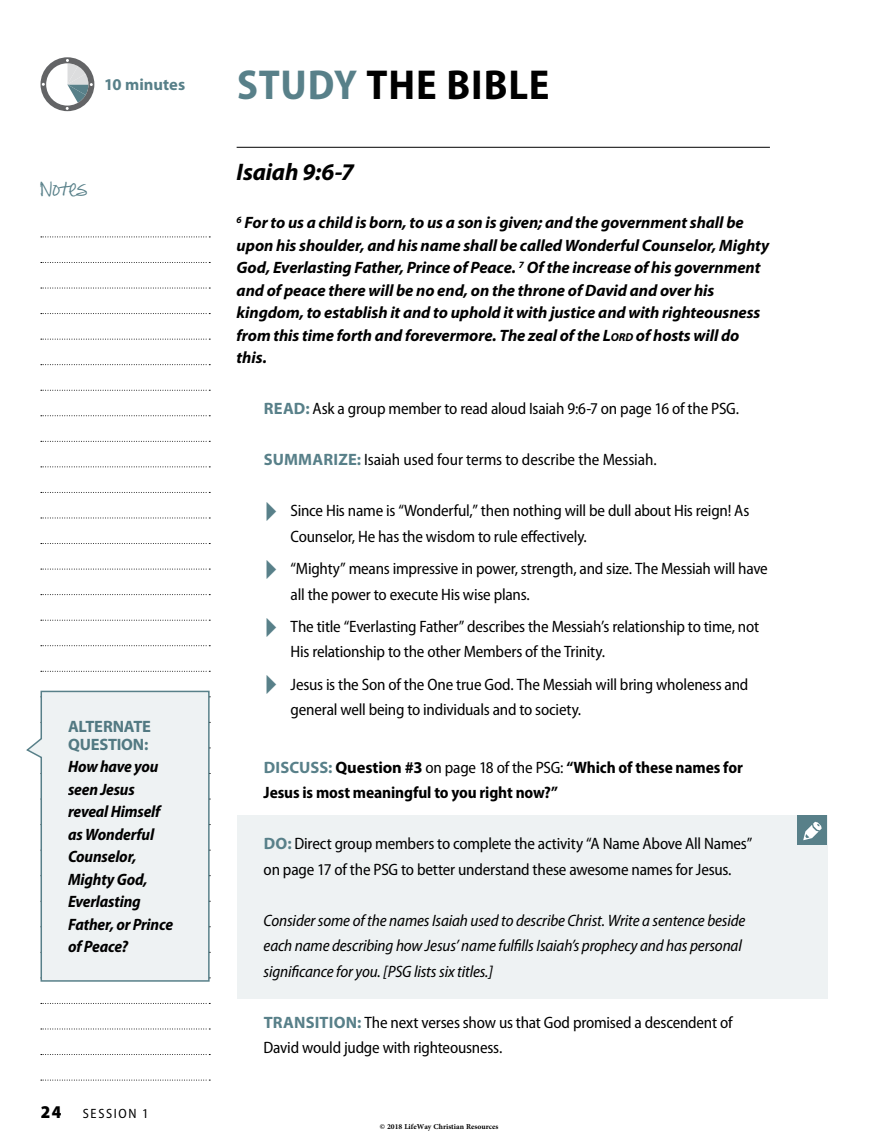
<style>
.page{position:relative;width:878px;height:1148px;background:#fff}
.page>*{position:absolute;margin:0;border:0;box-sizing:border-box;transform-origin:0 0}
.t1{font:700 semi-condensed 42px "Myriad Pro";letter-spacing:.02em;color:#000}
.t2{font:italic 700 24px "Myriad Pro";letter-spacing:-.01em;color:#000}
.t3{font:900 semi-condensed 18px "Myriad Pro";color:#000}
.t4{font:semi-condensed 16.5px/25.5px "Myriad Pro";letter-spacing:-.015em;color:#000}
.t5{font:italic 700 16.5px/22.5px "Myriad Pro";letter-spacing:-.005em;color:#000}
.t6{font:italic semi-condensed 16.5px/25.5px "Myriad Pro";letter-spacing:-.01em;color:#000}
.t7{font:italic 700 semi-condensed 16.5px/22.5px "Myriad Pro";letter-spacing:-.01em;color:#000}
.t8{font:700 semi-condensed 16.5px/25.5px "Myriad Pro";letter-spacing:-.01em;color:#000}
.t9{font:700 16.5px/18px "Myriad Pro";letter-spacing:-.015em;color:#588089}
.t10{font:15px "Pea Alesa";letter-spacing:-.03em;color:#588089}
.t11{font:semi-condensed 13.5px "Myriad Pro";letter-spacing:.13em;color:#000}
.t12{font:700 10.5px "Adobe Arabic";color:#000}
.s1{color:#588089}
.s2{font-size:11.55px}
.s3{font-weight:700;font-stretch:normal;color:#588089}
.s4{font-stretch:normal;color:#588089}
.s5{font-stretch:normal}
.s6{font-weight:400}
</style>
<div class="page">
<svg style="left:41px;top:236px;width:169px;height:1px"></svg>
<svg style="left:41px;top:262px;width:169px;height:1px"></svg>
<svg style="left:41px;top:288px;width:169px;height:1px"></svg>
<svg style="left:41px;top:313px;width:169px;height:1px"></svg>
<svg style="left:41px;top:339px;width:169px;height:1px"></svg>
<svg style="left:41px;top:364px;width:169px;height:1px"></svg>
<svg style="left:41px;top:390px;width:169px;height:1px"></svg>
<svg style="left:41px;top:415px;width:169px;height:1px"></svg>
<svg style="left:41px;top:441px;width:169px;height:1px"></svg>
<svg style="left:41px;top:466px;width:169px;height:1px"></svg>
<svg style="left:41px;top:492px;width:169px;height:1px"></svg>
<svg style="left:41px;top:517px;width:169px;height:1px"></svg>
<svg style="left:41px;top:543px;width:169px;height:1px"></svg>
<svg style="left:41px;top:568px;width:169px;height:1px"></svg>
<svg style="left:41px;top:594px;width:169px;height:1px"></svg>
<svg style="left:41px;top:620px;width:169px;height:1px"></svg>
<svg style="left:41px;top:645px;width:169px;height:1px"></svg>
<svg style="left:41px;top:671px;width:169px;height:1px"></svg>
<svg style="left:41px;top:1003px;width:169px;height:1px"></svg>
<svg style="left:41px;top:1028px;width:169px;height:1px"></svg>
<svg style="left:41px;top:1054px;width:169px;height:1px"></svg>
<svg style="left:41px;top:1079px;width:169px;height:1px"></svg>
<div style="left:237px;top:815px;width:590px;height:184px;background:#eef2f3"></div>
<div style="left:796px;top:815px;width:30px;height:30px;background:#588089"></div>
<svg style="left:803px;top:821px;width:18px;height:19px"></svg>
<svg style="left:26px;top:690px;width:184px;height:292px;background:#ebf0f1"></svg>
<hr style="left:237px;top:147px;width:532px;height:1px;background:#000">
<svg style="left:40px;top:57px;width:54px;height:54px"></svg>
<p class="t9" style="left:104px;top:76px;width:83px">10 minutes</p>
<p class="t10" style="left:40px;top:187px;width:48px">Notes</p>
<p class="t9" style="left:68px;top:717px;width:84px">ALTERNATE<br>QUESTION:</p>
<p class="t7" style="left:68px;top:755px;width:107px">How have you seen Jesus reveal Himself as Wonderful<br>Counselor,<br>Mighty God,<br>Everlasting<br>Father, or Prince of Peace?</p>
<p class="t3" style="left:40px;top:1102px;width:22px">24</p>
<p class="t11" style="left:83px;top:1106px;width:67px">Sess ion 1</p>
<h1 class="t1" style="left:237px;top:61px;width:314px"><span class="s1">STUDY</span> THE BIBLE</h1>
<h2 class="t2" style="left:237px;top:159px;width:119px">Isaiah 9:6-7</h2>
<p class="t5" style="left:236px;top:211px;width:534px"><sup>6</sup> For to us a child is born, to us a son is given; and the government shall be upon his shoulder, and his name shall be called Wonderful Counselor, Mighty God, Everlasting Father, Prince of Peace. <sup>7</sup> Of the increase of his government and of peace there will be no end, on the throne of David and over his kingdom, to establish it and to uphold it with justice and with righteousness from this time forth and forevermore. The zeal of the L<span class="s2">ord</span> of hosts will do this.</p>
<p class="t4" style="left:264px;top:396px;width:477px"><span class="s3">READ:</span> Ask a group member to read aloud Isaiah 9:6-7 on page 16 of the PSG.</p>
<p class="t4" style="left:264px;top:447px;width:394px"><span class="s3">SUMMARIZE:</span> Isaiah used four terms to describe the Messiah.</p>
<p class="t4" style="left:291px;top:498px;width:460px">Since His name is “Wonderful,” then nothing will be dull about His reign! As<br>Counselor, He has the wisdom to rule effectively.</p>
<p class="t4" style="left:291px;top:556px;width:478px">“Mighty” means impressive in power, strength, and size. The Messiah will have all the power to execute His wise plans.</p>
<p class="t4" style="left:291px;top:614px;width:470px">The title “Everlasting Father” describes the Messiah’s relationship to time, not<br>His relationship to the other Members of the Trinity.</p>
<p class="t4" style="left:291px;top:671px;width:459px">Jesus is the Son of the One true God. The Messiah will bring wholeness and general well being to individuals and to society.</p>
<p class="t8" style="left:263px;top:754px;width:481px"><span class="s4">DISCUSS:</span> <span class="s5">Question #3</span> <span class="s6">on page 18 of the PSG:</span> “Which of these names for<br>Jesus is most meaningful to you right now?”</p>
<p class="t4" style="left:263px;top:831px;width:490px"><span class="s3">DO:</span> Direct group members to complete the activity “A Name Above All Names” on page 17 of the PSG to better understand these awesome names for Jesus.</p>
<p class="t6" style="left:263px;top:908px;width:483px">Consider some of the names Isaiah used to describe Christ. Write a sentence beside each name describing how Jesus’ name fulfills Isaiah’s prophecy and has personal significance for you. [PSG lists six titles.]</p>
<p class="t4" style="left:263px;top:1010px;width:470px"><span class="s3">TRANSITION:</span> The next verses show us that God promised a descendent of<br>David would judge with righteousness.</p>
<p class="t12" style="left:380px;top:1119px;width:120px">© 2018 LifeWay Christian Resources</p>
</div>
